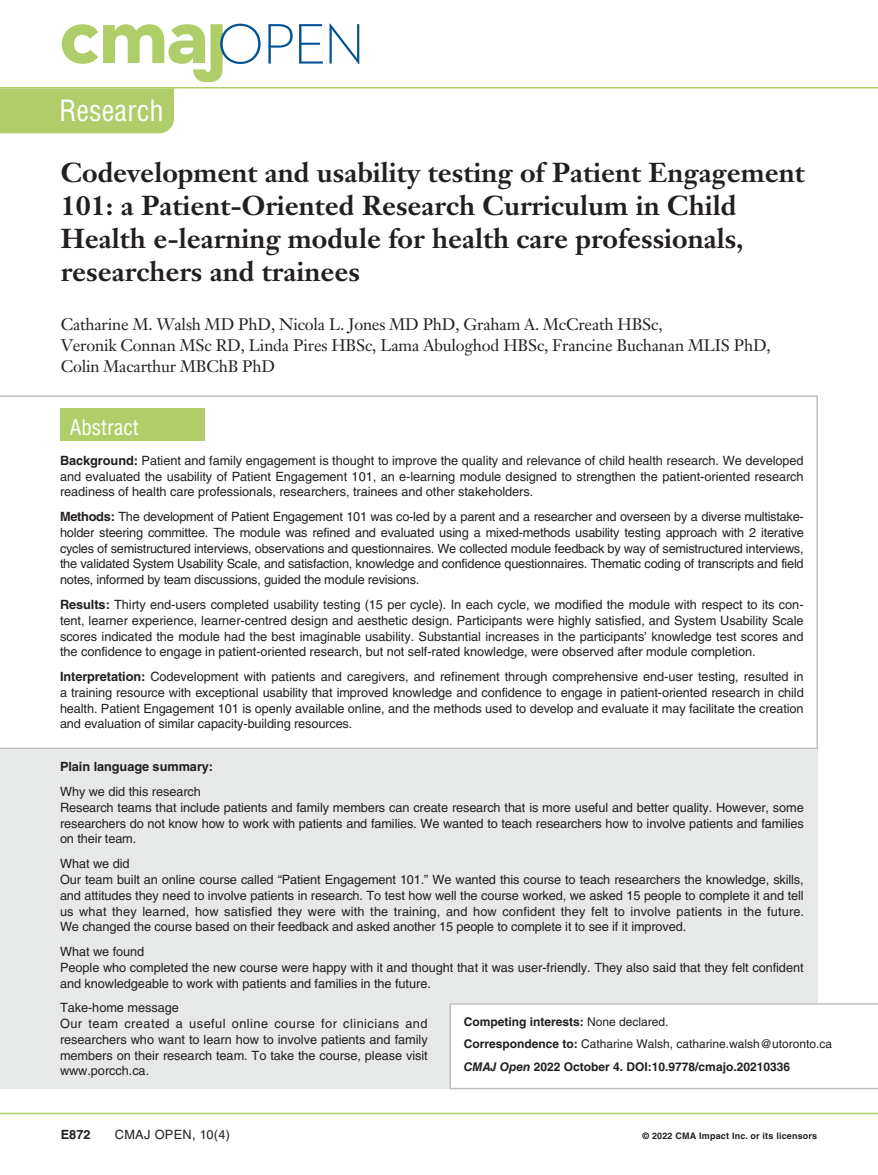
<style>
.page{position:relative;width:878px;height:1175px;background:#fff}
.page>*{position:absolute;margin:0;border:0;box-sizing:border-box;transform-origin:0 0}
.t1{font:condensed 28.5px "Helvetica LT Std";color:#fff}
.t2{font:700 27px/33px "Janson Text LT Std";color:#231f20}
.t3{font:condensed 21px "Helvetica LT Std";color:#fff}
.t4{font:16.5px/21px "Janson Text LT Std";letter-spacing:-.01em;color:#231f20}
.t5{font:12.75px/15.8px "Helvetica LT Std";letter-spacing:-.01em;color:#231f20}
.t6{font:700 12.75px "Helvetica LT Std";letter-spacing:-.005em;color:#231f20}
.t7{font:12.75px "Helvetica LT Std";letter-spacing:.025em;color:#231f20}
.t8{font:700 12px/22.5px "Helvetica LT Std";color:#231f20}
.t9{font:700 9px "Helvetica LT Std";letter-spacing:.02em;color:#231f20}
.s1{font-weight:700}
.s2{font-weight:400}
.s3{font-style:italic}
</style>
<div class="page">
<hr style="left:0;top:1112px;width:878px;height:2px;background:#afce69">
<svg style="left:62px;top:24px;width:198px;height:58px"></svg>
<svg style="left:268px;top:24px;width:25px;height:40px"></svg>
<svg style="left:299px;top:24px;width:24px;height:40px"></svg>
<svg style="left:329px;top:24px;width:30px;height:40px"></svg>
<hr style="left:0;top:87px;width:878px;height:1px;background:#afce69">
<svg style="left:61px;top:1088px;width:756px;height:2px"></svg>
<div style="left:0;top:748px;width:817px;height:340px;background:#e7e8e8"></div>
<div style="left:450px;top:1003px;width:428px;height:85px;background:#fff"></div>
<hr style="left:450px;top:1003px;width:428px;height:1px;background:#bcbec0">
<hr style="left:450px;top:1087px;width:428px;height:2px;background:#bcbec0">
<hr style="left:449px;top:1003px;width:2px;height:86px;background:#bcbec0">
<div style="left:61px;top:408px;width:144px;height:32px;background:#afce69"></div>
<hr style="left:0;top:395px;width:817px;height:2px;background:#bcbec0">
<hr style="left:0;top:747px;width:817px;height:2px;background:#bcbec0">
<hr style="left:816px;top:395px;width:1px;height:354px;background:#bcbec0">
<div style="left:0;top:88px;width:174px;height:45px;background:#afce69"></div>
<h1 class="t1" style="left:59px;top:93px;width:106px">Research</h1>
<h2 class="t2" style="left:61px;top:156px;width:745px">Codevelopment and usability testing of Patient Engagement 101: a Patient-Oriented Research Curriculum in Child Health e-learning module for health care professionals, researchers and trainees</h2>
<p class="t4" style="left:61px;top:313px;width:711px">Catharine M. Walsh MD PhD, Nicola L. Jones MD PhD, Graham A. McCreath HBSc,<br>Veronik Connan MSc RD, Linda Pires HBSc, Lama Abuloghod HBSc, Francine Buchanan MLIS PhD,<br>Colin Macarthur MBChB PhD</p>
<h3 class="t3" style="left:70px;top:414px;width:70px">Abstract</h3>
<p class="t5" style="left:60px;top:452px;width:745px;text-align:justify"><span class="s1">Background:</span> Patient and family engagement is thought to improve the quality and relevance of child health research. We developed and evaluated the usability of Patient Engagement 101, an e-learning module designed to strengthen the patient-oriented research readiness of health care professionals, researchers, trainees and other stakeholders.</p>
<p class="t5" style="left:60px;top:509px;width:745px;text-align:justify"><span class="s1">Methods:</span> The development of Patient Engagement 101 was co-led by a parent and a researcher and overseen by a diverse multistake&shy;holder steering committee. The module was refined and evaluated using a mixed-methods usability testing approach with 2 iterative cycles of semistructured interviews, observations and questionnaires. We collected module feedback by way of semistructured interviews, the validated System Usability Scale, and satisfaction, knowledge and confidence questionnaires. Thematic coding of transcripts and field notes, informed by team discussions, guided the module revisions.</p>
<p class="t5" style="left:60px;top:596px;width:745px;text-align:justify"><span class="s1">Results:</span> Thirty end-users completed usability testing (15 per cycle). In each cycle, we modified the module with respect to its con&shy;tent, learner experience, learner-centred design and aesthetic design. Participants were highly satisfied, and System Usability Scale scores indicated the module had the best imaginable usability. Substantial increases in the participants’ knowledge test scores and the confidence to engage in patient-oriented research, but not self-rated knowledge, were observed after module completion.</p>
<p class="t5" style="left:60px;top:668px;width:745px;text-align:justify"><span class="s1">Interpretation:</span> Codevelopment with patients and caregivers, and refinement through comprehensive end-user testing, resulted in a training resource with exceptional usability that improved knowledge and confidence to engage in patient-oriented research in child health. Patient Engagement 101 is openly available online, and the methods used to develop and evaluate it may facilitate the creation and evaluation of similar capacity-building resources.</p>
<p class="t6" style="left:60px;top:759px;width:155px">Plain language summary:</p>
<p class="t5" style="left:60px;top:784px;width:745px">Why we did this research<br>Research teams that include patients and family members can create research that is more useful and better quality. However, some researchers do not know how to work with patients and families. We wanted to teach researchers how to involve patients and families on their team.</p>
<p class="t5" style="left:60px;top:856px;width:745px">What we did<br>Our team built an online course called “Patient Engagement 101.” We wanted this course to teach researchers the knowledge, skills, and attitudes they need to involve patients in research. To test how well the course worked, we asked 15 people to complete it and tell us what they learned, how satisfied they were with the training, and how confident they felt to involve patients in the future.<br>We changed the course based on their feedback and asked another 15 people to complete it to see if it improved.</p>
<p class="t5" style="left:60px;top:943px;width:745px">What we found<br>People who completed the new course were happy with it and thought that it was user-friendly. They also said that they felt confident and knowledgeable to work with patients and families in the future.</p>
<p class="t5" style="left:60px;top:999px;width:369px">Take-home message<br>Our team created a useful online course for clinicians and researchers who want to learn how to involve patients and family members on their research team. To take the course, please visit www.porcch.ca.</p>
<p class="t8" style="left:464px;top:1010px;width:370px">Competing interests: <span class="s2">None declared.<br></span>Correspondence to: <span class="s2">Catharine Walsh, catharine.walsh@utoronto.ca<br></span><span class="s3">CMAJ Open</span> 2022 October 4. DOI:10.9778/cmajo.20210336</p>
<p class="t6" style="left:61px;top:1126px;width:31px">E872</p>
<p class="t7" style="left:115px;top:1127px;width:117px">CMAJ OPEN, 10(4)</p>
<p class="t9" style="left:642px;top:1130px;width:176px">© 2022 CMA Impact Inc. or its licensors</p>
</div>
